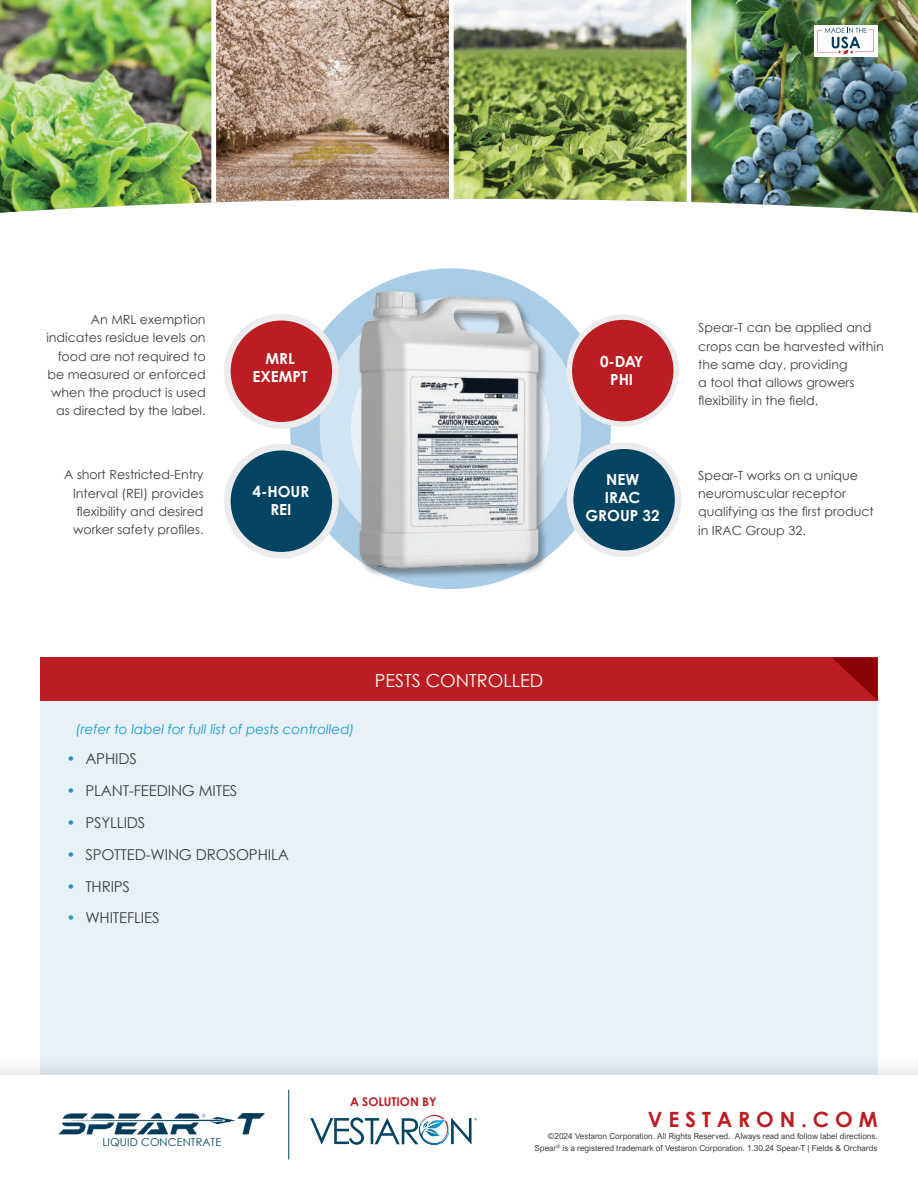
<style>
.page{position:relative;width:918px;height:1188px;background:#fff}
.page>*{position:absolute;margin:0;border:0;box-sizing:border-box;transform-origin:0 0}
.t1{font:700 21px "Century Gothic";color:#ba1e23}
.t2{font:18px "Century Gothic";color:#fff}
.t3{font:700 15.3px/18px "Century Gothic Pro";color:#fff;text-align:center}
.t4{font:15px "Century Gothic";letter-spacing:-.01em;color:#3e3e3f}
.t5{font:italic 13.5px "Century Gothic";color:#199acf}
.t6{font:12.6px/18.3px "Century Gothic";color:#3e3e3f}
.t7{font:700 12px "Century Gothic";color:#ba1e23}
.t8{font:10.95px "Century Gothic";letter-spacing:.01em;color:#024462}
.t9{font:8.25px/12px "Arial Nova";color:#3e3e3f;text-align:right}
.s1{color:#199acf}
</style>
<div class="page">
<div style="left:41px;top:689px;width:837px;height:387px;background:#e8f1f8"></div>
<div style="left:41px;top:658px;width:837px;height:43px;background:#ba1e23"></div>
<svg style="left:832px;top:658px;width:46px;height:42px"></svg>
<img style="left:0;top:0;width:212px;height:213px">
<svg style="left:212px;top:0;width:237px;height:203px;background:#b09581"></svg>
<img style="left:449px;top:0;width:238px;height:202px">
<img style="left:691px;top:0;width:227px;height:213px">
<div style="left:0;top:1053px;width:918px;height:135px;background:#231f20;opacity:.2"></div>
<div style="left:0;top:1076px;width:918px;height:112px;background:#fff"></div>
<svg style="left:290px;top:268px;width:321px;height:321px;background:#b7d4e9"></svg>
<div style="left:227px;top:317px;width:108px;height:108px;background:#ba1e23;border-radius:50%"></div>
<div style="left:224px;top:314px;width:115px;height:115px;border:7px solid #ececee;border-radius:50%"></div>
<div style="left:227px;top:447px;width:108px;height:108px;background:#024462;border-radius:50%"></div>
<div style="left:224px;top:444px;width:115px;height:115px;border:7px solid #ececee;border-radius:50%"></div>
<div style="left:569px;top:317px;width:107px;height:107px;background:#ba1e23;border-radius:50%"></div>
<div style="left:567px;top:315px;width:112px;height:112px;border:5px solid #ececee;border-radius:50%"></div>
<div style="left:570px;top:446px;width:108px;height:108px;background:#024462;border-radius:50%"></div>
<div style="left:567px;top:442px;width:115px;height:115px;border:7px solid #ececee;border-radius:50%"></div>
<div style="left:357px;top:289px;width:191px;height:290px;background:#231f20;opacity:.4"></div>
<img style="left:325px;top:268px;width:250px;height:305px">
<div style="left:814px;top:26px;width:64px;height:31px;background:#fff"></div>
<svg style="left:817px;top:28px;width:57px;height:26px"></svg>
<svg style="left:310px;top:1115px;width:167px;height:30px"></svg>
<hr style="left:288px;top:1090px;width:1px;height:69px;background:#024462">
<img style="left:58px;top:1113px;width:208px;height:22px">
<p class="t6" style="left:46px;top:312px;width:161px;text-align:right">An MRL exemption indicates residue levels on food are not required to be measured or enforced when the product is used as directed by the label.</p>
<p class="t6" style="left:73px;top:467px;width:132px;text-align:justify;text-indent:-9px">A short Restricted-Entry Interval (REI) provides flexibility and desired worker safety profiles.</p>
<p class="t3" style="left:253px;top:350px;width:56px">MRL<br>EXEMPT</p>
<p class="t3" style="left:252px;top:482px;width:58px">4-HOUR<br>REI</p>
<p class="t3" style="left:600px;top:353px;width:45px">0-DAY<br>PHI</p>
<p class="t3" style="left:585px;top:470px;width:76px">NEW<br>IRAC<br>GROUP 32</p>
<p class="t6" style="left:698px;top:320px;width:187px">Spear-T can be applied and crops can be harvested within the same day, providing<br>a tool that allows growers flexibility in the field.</p>
<p class="t6" style="left:698px;top:467px;width:177px">Spear-T works on a unique neuromuscular receptor qualifying as the first product in IRAC Group 32.</p>
<p class="t5" style="left:76px;top:724px;width:280px">(refer to label for full list of pests controlled)</p>
<p class="t4" style="left:67px;top:753px;width:72px"><span class="s1">•</span> APHIDS</p>
<p class="t4" style="left:67px;top:785px;width:172px"><span class="s1">•</span> PLANT-FEEDING MITES</p>
<p class="t4" style="left:67px;top:817px;width:80px"><span class="s1">•</span> PSYLLIDS</p>
<p class="t4" style="left:67px;top:848px;width:224px"><span class="s1">•</span> SPOTTED-WING DROSOPHILA</p>
<p class="t4" style="left:67px;top:880px;width:65px"><span class="s1">•</span> THRIPS</p>
<p class="t4" style="left:67px;top:912px;width:94px"><span class="s1">•</span> WHITEFLIES</p>
<h2 class="t2" style="left:375px;top:673px;width:170px">PESTS CONTROLLED</h2>
<p class="t7" style="left:350px;top:1095px;width:88px">A SOLUTION BY</p>
<p class="t8" style="left:102px;top:1138px;width:120px">LIQUID CONCENTRATE</p>
<h1 class="t1" style="left:648px;top:1107px;width:231px">V E S T A R O N . C O M</h1>
<p class="t9" style="left:535px;top:1130px;width:344px">©2024 Vestaron Corporation. All Rights Reserved. Always read and follow label directions.<br>Spear<sup>®</sup> is a registered trademark of Vestaron Corporation. 1.30.24 Spear-T | Fields &amp; Orchards</p>
</div>
